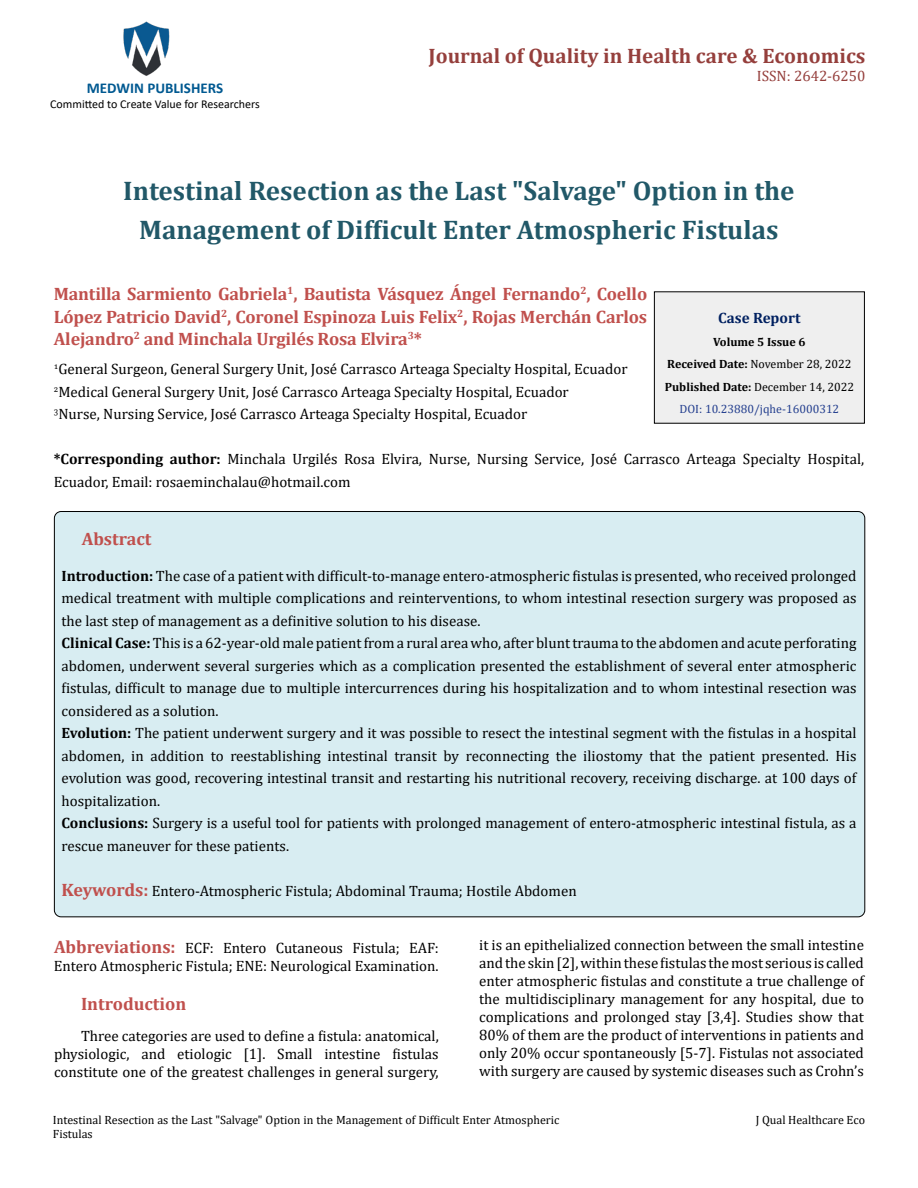
<style>
.page{position:relative;width:918px;height:1188px;background:#fff}
.page>*{position:absolute;margin:0;border:0;box-sizing:border-box;transform-origin:0 0}
.t1{font:700 27px/39px "Cambria";color:#215868;text-align:center}
.t2{font:700 21px "Cambria";color:#953f3c}
.t3{font:700 18px/22.5px "Cambria";letter-spacing:-.01em;color:#c0504d;text-align:justify}
.t4{font:15px/22.5px "Cambria";color:#000}
.t5{font:700 15px "Calibri";color:#005991}
.t6{font:15px "Cambria";color:#953f3c}
.t7{font:700 15px "Cambria";color:#002060}
.t8{font:12px/14.4px "Cambria";color:#000}
.t9{font:700 12px/22.5px "Cambria";color:#000;text-align:center}
.t10{font:12px "Calibri";color:#000}
.s1{font-weight:700}
.s2{font-weight:400}
.s3{font-weight:400;color:#25408f}
.s4{font-weight:700;font-size:18px;color:#c0504d}
</style>
<div class="page">
<img style="left:123px;top:21px;width:47px;height:55px">
<div style="left:654px;top:292px;width:210px;height:131px;background:#efefef"></div>
<div style="left:654px;top:291px;width:211px;height:133px;border:1px solid #000"></div>
<div style="left:54px;top:512px;width:811px;height:405px;background:#d8edf2;border-radius:7px"></div>
<p class="t5" style="left:87px;top:78px;width:138px">MEDWIN PUBLISHERS</p>
<p class="t10" style="left:50px;top:95px;width:211px">Committed to Create Value for Researchers</p>
<h2 class="t2" style="left:429px;top:42px;width:438px">Journal of Quality in Health care &amp; Economics</h2>
<p class="t6" style="left:757px;top:68px;width:110px">ISSN: 2642-6250</p>
<h1 class="t1" style="left:123px;top:170px;width:673px">Intestinal Resection as the Last "Salvage" Option in the<br>Management of Difficult Enter Atmospheric Fistulas</h1>
<p class="t3" style="left:54px;top:282px;width:595px">Mantilla Sarmiento Gabriela<sup>1</sup>, Bautista Vásquez Ángel Fernando<sup>2</sup>, Coello López Patricio David<sup>2</sup>, Coronel Espinoza Luis Felix<sup>2</sup>, Rojas Merchán Carlos Alejandro<sup>2</sup> and Minchala Urgilés Rosa Elvira<sup>3</sup>*</p>
<p class="t4" style="left:54px;top:358px;width:575px"><sup>1</sup>General Surgeon, General Surgery Unit, José Carrasco Arteaga Specialty Hospital, Ecuador<br><sup>2</sup>Medical General Surgery Unit, José Carrasco Arteaga Specialty Hospital, Ecuador<br><sup>3</sup>Nurse, Nursing Service, José Carrasco Arteaga Specialty Hospital, Ecuador</p>
<p class="t4" style="left:54px;top:448px;width:812px"><span class="s1">*Corresponding author:</span> Minchala Urgilés Rosa Elvira, Nurse, Nursing Service, José Carrasco Arteaga Specialty Hospital,<br>Ecuador, Email: rosaeminchalau@hotmail.com</p>
<p class="t7" style="left:718px;top:308px;width:84px">Case Report</p>
<p class="t9" style="left:665px;top:330px;width:191px">Volume 5 Issue 6<br>Received Date: <span class="s2">November 28, 2022<br></span>Published Date: <span class="s2">December 14, 2022<br></span><span class="s3">DOI: 10.23880/jqhe-16000312</span></p>
<p class="t3" style="left:82px;top:527px;width:71px">Abstract</p>
<p class="t4" style="left:62px;top:564px;width:797px"><span class="s1">Introduction:</span> The case of a patient with difficult-to-manage entero-atmospheric fistulas is presented, who received prolonged medical treatment with multiple complications and reinterventions, to whom intestinal resection surgery was proposed as the last step of management as a definitive solution to his disease.<br><span class="s1">Clinical Case:</span> This is a 62-year-old male patient from a rural area who, after blunt trauma to the abdomen and acute perforating abdomen, underwent several surgeries which as a complication presented the establishment of several enter atmospheric fistulas, difficult to manage due to multiple intercurrences during his hospitalization and to whom intestinal resection was considered as a solution.<br><span class="s1">Evolution:</span> The patient underwent surgery and it was possible to resect the intestinal segment with the fistulas in a hospital abdomen, in addition to reestablishing intestinal transit by reconnecting the iliostomy that the patient presented. His evolution was good, recovering intestinal transit and restarting his nutritional recovery, receiving discharge. at 100 days of hospitalization.<br><span class="s1">Conclusions:</span> Surgery is a useful tool for patients with prolonged management of entero-atmospheric intestinal fistula, as a rescue maneuver for these patients.</p>
<p class="t4" style="left:62px;top:879px;width:517px"><span class="s4">Keywords:</span> Entero-Atmospheric Fistula; Abdominal Trauma; Hostile Abdomen</p>
<p class="t4" style="left:54px;top:938px;width:386px;line-height:18px"><span class="s4">Abbreviations:</span> ECF: Entero Cutaneous Fistula; EAF:<br>Entero Atmospheric Fistula; ENE: Neurological Examination.</p>
<p class="t3" style="left:81px;top:992px;width:107px">Introduction</p>
<p class="t4" style="left:54px;top:1027px;width:386px;line-height:18px;text-align:justify;text-indent:27px">Three categories are used to define a fistula: anatomical, physiologic, and etiologic [1]. Small intestine fistulas constitute one of the greatest challenges in general surgery,</p>
<p class="t4" style="left:479px;top:936px;width:386px;line-height:18px;text-align:justify">it is an epithelialized connection between the small intestine and the skin [2], within these fistulas the most serious is called enter atmospheric fistulas and constitute a true challenge of the multidisciplinary management for any hospital, due to complications and prolonged stay [3,4]. Studies show that 80% of them are the product of interventions in patients and only 20% occur spontaneously [5-7]. Fistulas not associated with surgery are caused by systemic diseases such as Crohn’s</p>
<p class="t8" style="left:53px;top:1113px;width:508px">Intestinal Resection as the Last "Salvage" Option in the Management of Difficult Enter Atmospheric<br>Fistulas</p>
<p class="t8" style="left:756px;top:1113px;width:111px">J Qual Healthcare Eco</p>
</div>
